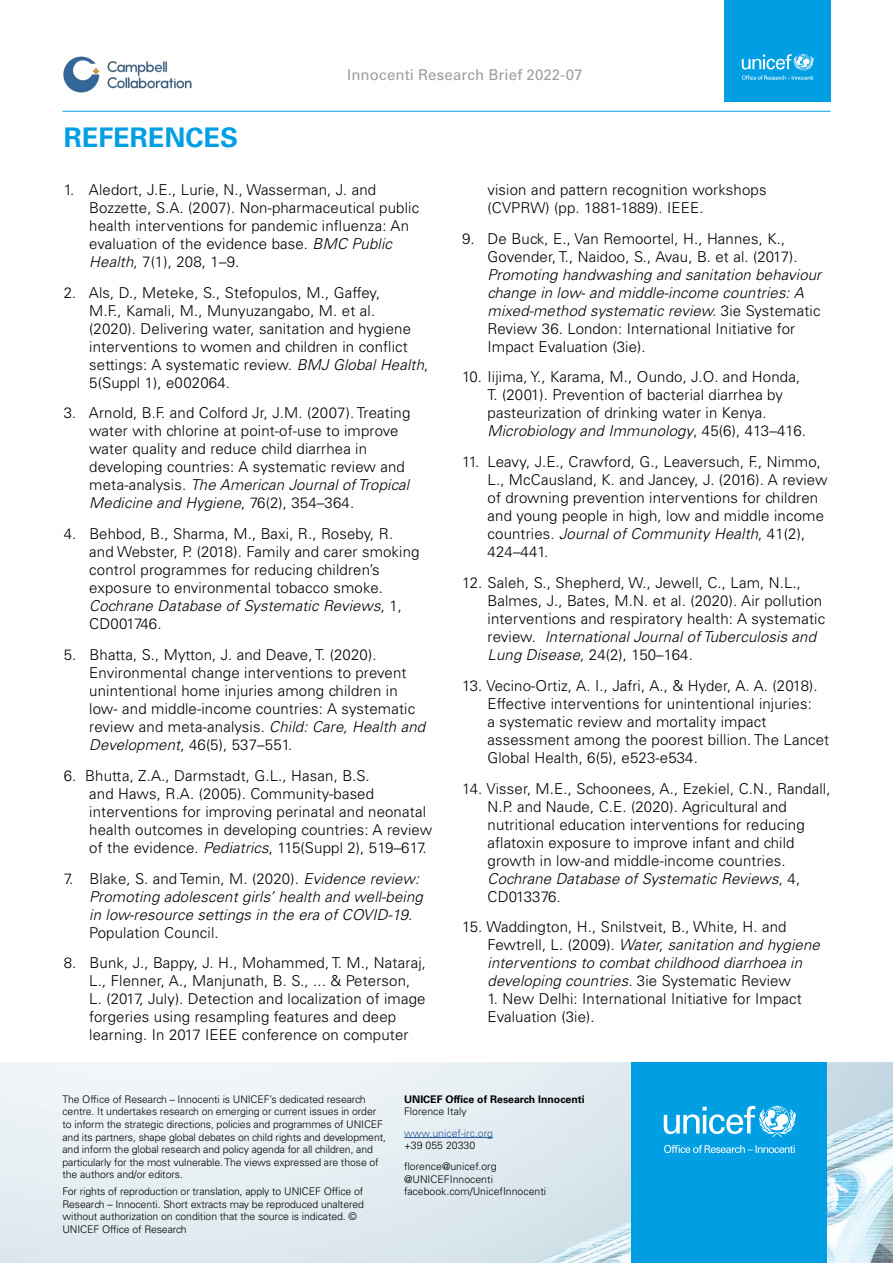
<style>
.page{position:relative;width:893px;height:1263px;background:#fff}
.page>*{position:absolute;margin:0;border:0;box-sizing:border-box;transform-origin:0 0}
.Body_text{font:700 27px "Univers LT Std";color:#009fe3}
.t1{font:300 15px/18px "Univers LT Std";letter-spacing:.01em;color:#000}
.t2{font:italic 300 15px/18px "Univers LT Std";letter-spacing:.01em;color:#000}
.t3{font:15px "Univers LT Std";letter-spacing:.01em;color:#9d9d9c}
.t4{font:300 10.5px/12.6px "Univers LT Std";letter-spacing:-.01em;color:#000}
.t5{font:700 10.5px/12.6px "Univers LT Std";color:#000}
.t6{font:300 10.5px/12.6px "Univers LT Std";color:#275b9b}
.s1{font-style:italic}
.s2{font-style:normal}
.s3{font-weight:300}
.s4{color:#000}
</style>
<div class="page">
<img style="left:0;top:1062px;width:893px;height:201px">
<div style="left:631px;top:1062px;width:196px;height:201px;background:#009fe3"></div>
<svg style="left:664px;top:1106px;width:132px;height:31px"></svg>
<svg style="left:664px;top:1145px;width:131px;height:8px"></svg>
<div style="left:724px;top:0;width:106px;height:101px;background:#009fe3"></div>
<svg style="left:742px;top:54px;width:72px;height:26px"></svg>
<hr style="left:63px;top:111px;width:767px;height:1px;background:#009fe3">
<img style="left:63px;top:56px;width:129px;height:37px">
<hr style="left:404px;top:1137px;width:89px;height:1px;background:#275b9b">
<p class="t3" style="left:347px;top:66px;width:237px">Innocenti Research Brief 2022-07</p>
<p class="Body_text" style="left:64px;top:122px;width:176px">REFERENCES</p>
<p class="t1" style="left:89px;top:181px;width:331px;text-indent:-26px">1. Aledort, J.E., Lurie, N., Wasserman, J. and Bozzette, S.A. (2007). Non-pharmaceutical public health interventions for pandemic influenza: An evaluation of the evidence base. <span class="s1">BMC Public Health</span>, 7(1), 208, 1–9.</p>
<p class="t1" style="left:89px;top:283px;width:341px;text-indent:-26px">2. Als, D., Meteke, S., Stefopulos, M., Gaffey,<br>M.F., Kamali, M., Munyuzangabo, M. et al.<br>(2020). Delivering water, sanitation and hygiene interventions to women and children in conflict settings: A systematic review. <span class="s1">BMJ Global Health</span>, 5(Suppl 1), e002064.</p>
<p class="t1" style="left:89px;top:404px;width:323px;text-indent:-26px">3. Arnold, B.F. and Colford Jr, J.M. (2007). Treating water with chlorine at point-of-use to improve water quality and reduce child diarrhea in developing countries: A systematic review and meta-analysis. <span class="s1">The American Journal of Tropical Medicine and Hygiene</span>, 76(2), 354–364.</p>
<p class="t1" style="left:89px;top:525px;width:332px;text-indent:-26px">4. Behbod, B., Sharma, M., Baxi, R., Roseby, R. and Webster, P. (2018). Family and carer smoking control programmes for reducing children’s exposure to environmental tobacco smoke.<br><span class="s1">Cochrane Database of Systematic Reviews</span>, 1, CD001746.</p>
<p class="t1" style="left:89px;top:646px;width:337px;text-indent:-26px">5. Bhatta, S., Mytton, J. and Deave, T. (2020).<br>Environmental change interventions to prevent unintentional home injuries among children in low‐ and middle‐income countries: A systematic review and meta‐analysis. <span class="s1">Child: Care, Health and Development</span>, 46(5), 537–551.</p>
<p class="t1" style="left:89px;top:766px;width:344px;text-indent:-26px">6. Bhutta, Z.A., Darmstadt, G.L., Hasan, B.S.<br>and Haws, R.A. (2005). Community-based interventions for improving perinatal and neonatal health outcomes in developing countries: A review of the evidence. <span class="s1">Pediatrics</span>, 115(Suppl 2), 519–617.</p>
<p class="t2" style="left:89px;top:869px;width:335px;text-indent:-26px"><span class="s2">7. Blake, S. and Temin, M. (2020).</span> Evidence review:<br>Promoting adolescent girls’ health and well-being in low-resource settings in the era of COVID-19<span class="s2">.<br>Population Council.</span></p>
<p class="t1" style="left:89px;top:954px;width:338px;text-indent:-26px">8. Bunk, J., Bappy, J. H., Mohammed, T. M., Nataraj, L., Flenner, A., Manjunath, B. S., ... &amp; Peterson, L. (2017, July). Detection and localization of image forgeries using resampling features and deep learning. In 2017 IEEE conference on computer</p>
<p class="t1" style="left:487px;top:181px;width:281px">vision and pattern recognition workshops (CVPRW) (pp. 1881-1889). IEEE.</p>
<p class="t1" style="left:487px;top:229px;width:335px;text-indent:-26px">9. De Buck, E., Van Remoortel, H., Hannes, K., Govender, T., Naidoo, S., Avau, B. et al. (2017).<br><span class="s1">Promoting handwashing and sanitation behaviour change in low- and middle-income countries: A mixed-method systematic review.</span> 3ie Systematic Review 36. London: International Initiative for Impact Evaluation (3ie).</p>
<p class="t1" style="left:487px;top:368px;width:320px;text-indent:-26px">10. Iijima, Y., Karama, M., Oundo, J.O. and Honda, T. (2001). Prevention of bacterial diarrhea by pasteurization of drinking water in Kenya.<br><span class="s1">Microbiology and Immunology</span>, 45(6), 413–416.</p>
<p class="t1" style="left:487px;top:453px;width:342px;text-indent:-26px">11. Leavy, J.E., Crawford, G., Leaversuch, F., Nimmo, L., McCausland, K. and Jancey, J. (2016). A review of drowning prevention interventions for children and young people in high, low and middle income countries. <span class="s1">Journal of Community Health</span>, 41(2), 424–441.</p>
<p class="t1" style="left:487px;top:574px;width:339px;text-indent:-26px">12. Saleh, S., Shepherd, W., Jewell, C., Lam, N.L., Balmes, J., Bates, M.N. et al. (2020). Air pollution interventions and respiratory health: A systematic review. <span class="s1">International Journal of Tuberculosis and Lung Disease</span>, 24(2), 150–164.</p>
<p class="t1" style="left:487px;top:676px;width:343px;text-indent:-26px">13. Vecino-Ortiz, A. I., Jafri, A., &amp; Hyder, A. A. (2018).<br>Effective interventions for unintentional injuries:<br>a systematic review and mortality impact assessment among the poorest billion. The Lancet Global Health, 6(5), e523-e534.</p>
<p class="t1" style="left:487px;top:779px;width:344px;text-indent:-26px">14. Visser, M.E., Schoonees, A., Ezekiel, C.N., Randall, N.P. and Naude, C.E. (2020). Agricultural and nutritional education interventions for reducing aflatoxin exposure to improve infant and child growth in low‐and middle‐income countries.<br><span class="s1">Cochrane Database of Systematic Reviews</span>, 4, CD013376.</p>
<p class="t2" style="left:487px;top:918px;width:334px;text-indent:-26px"><span class="s2">15. Waddington, H., Snilstveit, B., White, H. and Fewtrell, L. (2009).</span> Water, sanitation and hygiene interventions to combat childhood diarrhoea in developing countries. <span class="s2">3ie Systematic Review</span></p>
<p class="t1" style="left:487px;top:990px;width:316px">1. New Delhi: International Initiative for Impact<br>Evaluation (3ie).</p>
<p class="t4" style="left:63px;top:1093px;width:325px">The Office of Research – Innocenti is UNICEF’s dedicated research centre. It undertakes research on emerging or current issues in order to inform the strategic directions, policies and programmes of UNICEF and its partners, shape global debates on child rights and development, and inform the global research and policy agenda for all children, and particularly for the most vulnerable. The views expressed are those of the authors and/or editors.</p>
<p class="t4" style="left:63px;top:1185px;width:303px">For rights of reproduction or translation, apply to UNICEF Office of Research – Innocenti. Short extracts may be reproduced unaltered without authorization on condition that the source is indicated. © UNICEF Office of Research</p>
<p class="t5" style="left:404px;top:1093px;width:182px">UNICEF Office of Research Innocenti<br><span class="s3">Florence Italy</span></p>
<p class="t6" style="left:404px;top:1126px;width:91px">www.unicef-irc.org <span class="s4">+39 055 20330</span></p>
<p class="t4" style="left:404px;top:1160px;width:144px">florence@unicef.org @UNICEFInnocenti facebook.com/UnicefInnocenti</p>
</div>
